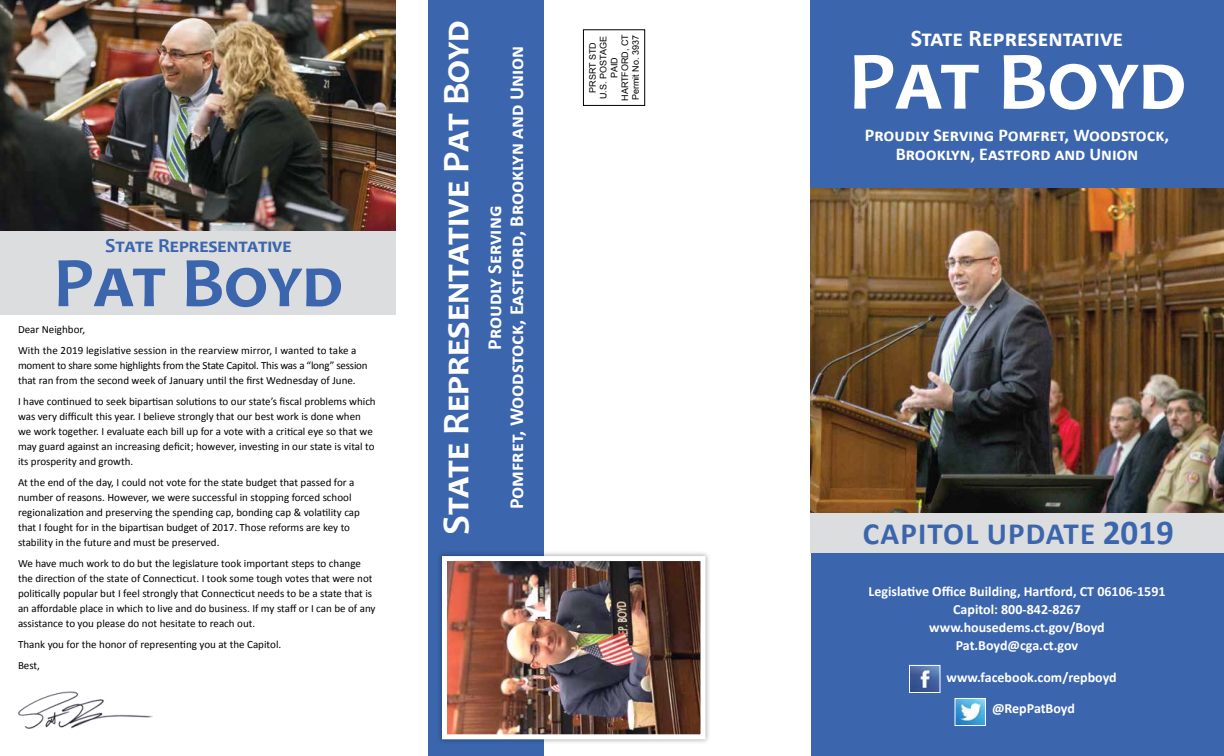
<style>
.page{position:relative;width:1224px;height:756px;background:#fff}
.page>*{position:absolute;margin:0;border:0;box-sizing:border-box;transform-origin:0 0}
.t1{font:700 84px "Candara";color:#fff}
.t2{font:700 72px "Candara";color:#3b65ad}
.t3{font:700 38px "Candara";color:#fff}
.t4{font:700 31px "Calibri";letter-spacing:.04em;color:#3b65ad}
.t5{font:700 24px "Calibri";color:#fff}
.t6{font:700 20px/22px "Calibri";color:#fff;text-align:center}
.t7{font:700 20px "Candara";color:#3b65ad}
.t8{font:700 18px/20px "Calibri";color:#fff;text-align:center}
.t9{font:700 14px/18px "Calibri";color:#fff;text-align:center}
.t10{font:11px/15px "Calibri";color:#000}
.t11{font:11px/15px "Calibri";letter-spacing:-.02em;color:#000}
.t12{font:9px/10.8px "Arial";color:#000;text-align:center}
.s1{font-size:35px}
</style>
<div class="page">
<div style="left:0;top:225px;width:396px;height:90px;background:#dcddde"></div>
<div style="left:811px;top:495px;width:413px;height:261px;background:#3b65ad"></div>
<img style="left:911px;top:667px;width:27px;height:24px">
<div style="left:909px;top:665px;width:31px;height:28px;border:1px solid #fff"></div>
<div style="left:428px;top:0;width:116px;height:756px;background:#3b65ad"></div>
<div style="left:583px;top:30px;width:62px;height:76px;border:1px solid #000"></div>
<img style="left:18px;top:692px;width:135px;height:37px">
<div style="left:810px;top:0;width:414px;height:216px;background:#3b65ad"></div>
<div style="left:436px;top:551px;width:275px;height:194px;background:#000;opacity:.35"></div>
<img style="left:448px;top:562px;width:251px;height:171px">
<div style="left:442px;top:556px;width:263px;height:183px;border:5px solid #fff"></div>
<img style="left:810px;top:188px;width:414px;height:325px">
<div style="left:810px;top:513px;width:414px;height:40px;background:#dcddde"></div>
<img style="left:0;top:0;width:396px;height:231px">
<img style="left:957px;top:700px;width:27px;height:24px">
<div style="left:955px;top:698px;width:31px;height:28px;border:1px solid #fff"></div>
<h3 class="t7" style="left:105px;top:233px;width:188px">State Representative</h3>
<h2 class="t2" style="left:53px;top:238px;width:291px">Pat Boyd</h2>
<p class="t10" style="left:18px;top:319px;width:340px;line-height:21px">Dear Neighbor,<br>With the 2019 legislative session in the rearview mirror, I wanted to take a</p>
<p class="t11" style="left:18px;top:358px;width:351px">moment to share some highlights from the State Capitol. This was a “long” session that ran from the second week of January until the first Wednesday of June.</p>
<p class="t10" style="left:18px;top:394px;width:359px">I have continued to seek bipartisan solutions to our state’s fiscal problems which was very difficult this year. I believe strongly that our best work is done when we work together. I evaluate each bill up for a vote with a critical eye so that we may guard against an increasing deficit; however, investing in our state is vital to its prosperity and growth.</p>
<p class="t10" style="left:18px;top:475px;width:344px">At the end of the day, I could not vote for the state budget that passed for a number of reasons. However, we were successful in stopping forced school regionalization and preserving the spending cap, bonding cap &amp; volatility cap that I fought for in the bipartisan budget of 2017. Those reforms are key to stability in the future and must be preserved.</p>
<p class="t10" style="left:18px;top:556px;width:359px">We have much work to do but the legislature took important steps to change the direction of the state of Connecticut. I took some tough votes that were not politically popular but I feel strongly that Connecticut needs to be a state that is an affordable place in which to live and do business. If my staff or I can be of any assistance to you please do not hesitate to reach out.</p>
<p class="t10" style="left:18px;top:634px;width:265px;line-height:21px">Thank you for the honor of representing you at the Capitol.<br>Best,</p>
<h3 class="t3" style="left:432px;top:535px;width:517px;rotate:-90deg">State Representative Pat Boyd</h3>
<h3 class="t6" style="left:483px;top:509px;width:465px;rotate:-90deg">Proudly Serving<br>Pomfret, Woodstock, Eastford, Brooklyn and Union</h3>
<p class="t12" style="left:587px;top:101px;width:68px;rotate:-90deg">PRSRT STD<br>U.S. POSTAGE<br>PAID<br>HARTFORD, CT<br>Permit No. 3937</p>
<h3 class="t5" style="left:911px;top:22px;width:214px">State Representative</h3>
<h1 class="t1" style="left:848px;top:29px;width:339px">Pat Boyd</h1>
<h3 class="t8" style="left:865px;top:125px;width:306px">Proudly Serving Pomfret, Woodstock,<br>Brooklyn, Eastford and Union</h3>
<h3 class="t4" style="left:863px;top:514px;width:313px">CAPITOL UPDATE <span class="s1">2019</span></h3>
<p class="t9" style="left:868px;top:582px;width:299px">Legislative Office Building, Hartford, CT 06106-1591<br>Capitol: 800-842-8267 www.housedems.ct.gov/Boyd<br>Pat.Boyd@cga.ct.gov</p>
<p class="t9" style="left:946px;top:669px;width:172px">www.facebook.com/repboyd</p>
<p class="t9" style="left:992px;top:699px;width:84px">@RepPatBoyd</p>
</div>
